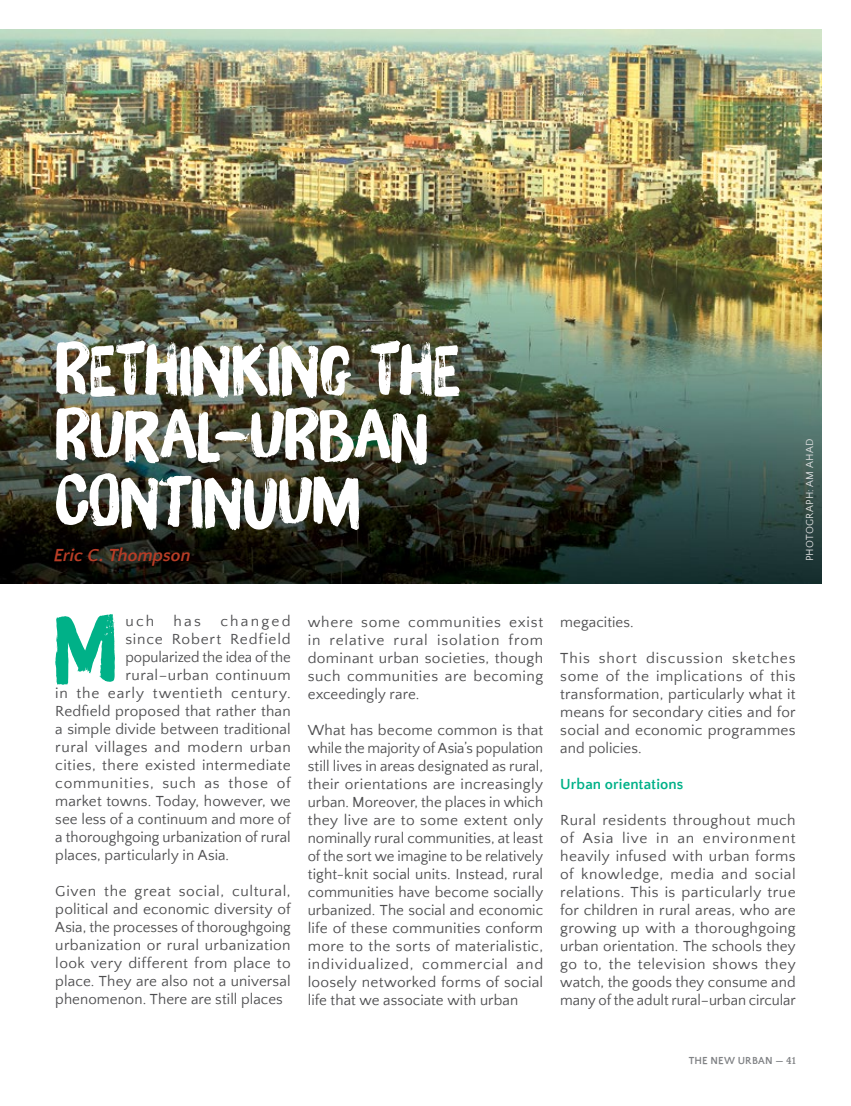
<style>
.page{position:relative;width:851px;height:1106px;background:#fff}
.page>*{position:absolute;margin:0;border:0;box-sizing:border-box;transform-origin:0 0}
.t1{font:88.2px "Brush Up";color:#00b188}
.t2{font:69px/66px "Brush Up";letter-spacing:-.005em;color:#fff}
.t3{font:italic 700 18px "Quattrocento Sans";color:#b83d26}
.t4{font:15px/18px "Quattrocento Sans";letter-spacing:.01em;color:#4d4d4f;text-align:justify}
.t5{font:15px "Quattrocento Sans";letter-spacing:.05em;color:#4d4d4f}
.t6{font:15px "Quattrocento Sans";letter-spacing:.035em;color:#4d4d4f}
.t7{font:15px "Quattrocento Sans";letter-spacing:.03em;color:#4d4d4f}
.t8{font:700 15px "Quattrocento Sans";letter-spacing:.005em;color:#00b188}
.t9{font:15px "Quattrocento Sans";letter-spacing:.145em;color:#4d4d4f}
.t10{font:10.5px "Quattrocento Sans";letter-spacing:.025em;color:#dcddde}
.t11{font:700 10.5px "Quattrocento Sans";letter-spacing:.02em;color:#808285}
.s1{font-family:"Quattrocento"}
</style>
<div class="page">
<img style="left:0;top:30px;width:821px;height:554px">
<h2 class="t2" style="left:55px;top:335px;width:406px;text-indent:176px">KING THE<br>RURAL–URBAN<br>CONTINUUM</h2>
<p class="t3" style="left:54px;top:545px;width:138px">Eric C. Thompson</p>
<h2 class="t2" style="left:55px;top:335px;width:90px">RETHIN</h2>
<p class="t10" style="left:804px;top:561px;width:124px;rotate:-90deg">PHOTOGRAPH: AM AHAD</p>
<h1 class="t1" style="left:54px;top:596px;width:61px">M</h1>
<p class="t4" style="left:125px;top:613px;width:31px">uch</p>
<p class="t4" style="left:174px;top:613px;width:29px">has</p>
<p class="t9" style="left:220px;top:613px;width:72px">changed</p>
<p class="t5" style="left:125px;top:631px;width:167px">since Robert Redfield</p>
<p class="t4" style="left:125px;top:649px;width:167px">popularized the idea of the</p>
<p class="t7" style="left:125px;top:667px;width:167px">rural–urban continuum</p>
<p class="t5" style="left:55px;top:685px;width:237px">in the early twentieth century.</p>
<p class="t4" style="left:55px;top:703px;width:237px">Redfield proposed that rather than</p>
<p class="t4" style="left:55px;top:721px;width:237px">a simple divide between traditional</p>
<p class="t6" style="left:55px;top:739px;width:237px">rural villages and modern urban</p>
<p class="t4" style="left:55px;top:757px;width:237px">cities, there existed intermediate</p>
<p class="t5" style="left:55px;top:775px;width:237px">communities, such as those of</p>
<p class="t4" style="left:55px;top:793px;width:237px">market towns. Today, however, we</p>
<p class="t4" style="left:55px;top:811px;width:237px">see less of a continuum and more of</p>
<p class="t4" style="left:55px;top:829px;width:237px">a thoroughgoing urbanization of rural</p>
<p class="t4" style="left:55px;top:847px;width:175px">places, particularly in Asia.</p>
<p class="t4" style="left:55px;top:883px;width:237px">Given the great social, cultural, political and economic diversity of Asia, the processes of thoroughgoing urbanization or rural urbanization look very different from place to place. They are also not a universal phenomenon. There are still places</p>
<p class="t4" style="left:308px;top:614px;width:237px">where some communities exist in relative rural isolation from dominant urban societies, though such communities are becoming exceedingly rare.</p>
<p class="t4" style="left:308px;top:722px;width:237px">What has become common is that while the majority of Asia’s population still lives in areas designated as rural, their orientations are increasingly urban. Moreover, the places in which they live are to some extent only nominally rural communities, at least of the sort we imagine to be relatively tight-knit social units. Instead, rural communities have become socially urbanized. The social and economic life of these communities conform more to the sorts of materialistic, individualized, commercial and loosely networked forms of social life that we associate with urban</p>
<p class="t4" style="left:560px;top:614px;width:75px">megacities.</p>
<p class="t4" style="left:560px;top:650px;width:237px">This short discussion sketches some of the implications of this transformation, particularly what it means for secondary cities and for social and economic programmes and policies.</p>
<p class="t8" style="left:560px;top:776px;width:125px">Urban orientations</p>
<p class="t4" style="left:560px;top:812px;width:237px">Rural residents throughout much of Asia live in an environment heavily infused with urban forms of knowledge, media and social relations. This is particularly true for children in rural areas, who are growing up with a thoroughgoing urban orientation. The schools they go to, the television shows they watch, the goods they consume and many of the adult rural–urban circular</p>
<p class="t11" style="left:688px;top:1054px;width:109px">THE NEW URBAN — <span class="s1">41</span></p>
</div>
